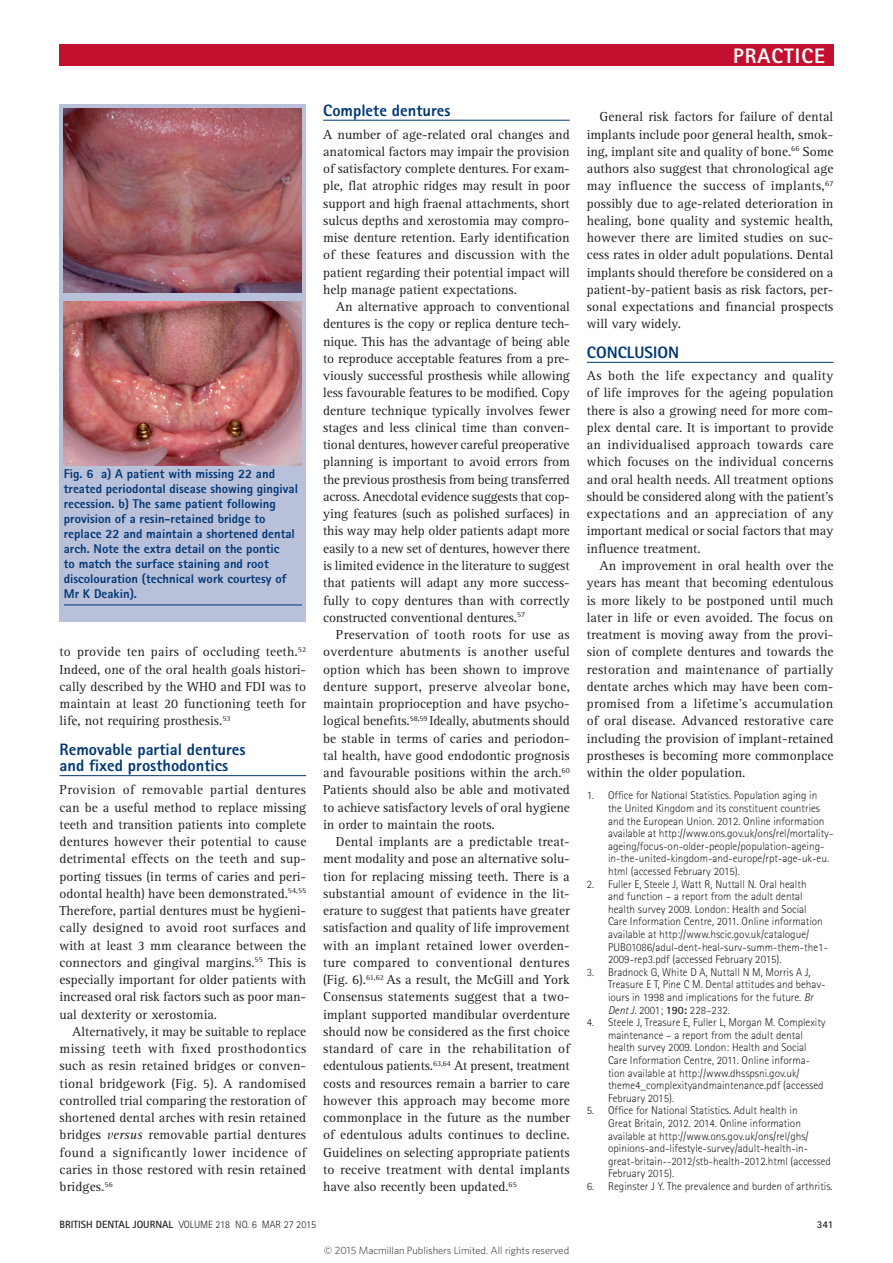
<style>
.page{position:relative;width:893px;height:1263px;background:#fff}
.page>*{position:absolute;margin:0;border:0;box-sizing:border-box;transform-origin:0 0}
.t1{font:21px "Rotis Sans Serif Std Extra Bold 2";letter-spacing:.05em;color:#fff}
.crosshead_2{font:800 16.5px/16.5px "Rotis Sans Serif Std";color:#013775}
.crosshead_1{font:800 16.5px "Rotis Sans Serif Std";color:#013775}
.body{font:13.5px/17.2px "Rotis Serif Std";color:#231f20;text-align:justify}
.body_fullout{font:13.5px/17.2px "Rotis Serif Std";color:#231f20;text-align:justify}
.table_fig_caption{font:800 12.75px/15px "Rotis Sans Serif Std";color:#013775}
.references{font:300 11.25px/12.6px "Rotis Sans Serif Std";color:#231f20}
.t2{font:300 10.5px "Whitney";color:#231f20}
.t3{font:300 10.5px "Rotis Sans Serif Std";color:#231f20}
.t4{font:700 10.5px "Rotis Sans Serif Std";color:#231f20}
.s1{font-style:italic}
.s2{font-weight:700}
</style>
<div class="page">
<div style="left:59px;top:45px;width:774px;height:21px;background:#c3102e"></div>
<hr style="left:60px;top:775px;width:246px;height:1px;background:#013775">
<hr style="left:323px;top:120px;width:247px;height:1px;background:#013775">
<hr style="left:587px;top:362px;width:246px;height:1px;background:#013775">
<div style="left:60px;top:104px;width:246px;height:518px;background:#b9c0d9"></div>
<img style="left:64px;top:108px;width:238px;height:185px">
<img style="left:64px;top:301px;width:238px;height:164px">
<hr style="left:64px;top:605px;width:238px;height:1px;background:#013775">
<h1 class="t1" style="left:733px;top:42px;width:93px">PRACTICE</h1>
<p class="table_fig_caption" style="left:64px;top:466px;width:236px">Fig. 6 a) A patient with missing 22 and treated periodontal disease showing gingival recession. b) The same patient following provision of a resin-retained bridge to replace 22 and maintain a shortened dental arch. Note the extra detail on the pontic<br>to match the surface staining and root discolouration (technical work courtesy of Mr K Deakin).</p>
<p class="body_fullout" style="left:60px;top:643px;width:248px">to provide ten pairs of occluding teeth.<sup>52<br></sup>Indeed, one of the oral health goals histori&shy;cally described by the WHO and FDI was to maintain at least 20 functioning teeth for life, not requiring prosthesis.<sup>53</sup></p>
<p class="crosshead_2" style="left:60px;top:740px;width:188px">Removable partial dentures and fixed prosthodontics</p>
<p class="body_fullout" style="left:60px;top:781px;width:248px">Provision of removable partial dentures can be a useful method to replace missing teeth and transition patients into complete dentures however their potential to cause detrimental effects on the teeth and sup&shy;porting tissues (in terms of caries and peri&shy;odontal health) have been demonstrated.<sup>54,55<br></sup>Therefore, partial dentures must be hygieni&shy;cally designed to avoid root surfaces and with at least 3 mm clearance between the connectors and gingival margins.<sup>55</sup> This is especially important for older patients with increased oral risk factors such as poor man&shy;ual dexterity or xerostomia.</p>
<p class="body" style="left:60px;top:1023px;width:248px;text-indent:13px">Alternatively, it may be suitable to replace missing teeth with fixed prosthodontics such as resin retained bridges or conven&shy;tional bridgework (Fig. 5). A randomised controlled trial comparing the restoration of shortened dental arches with resin retained bridges <span class="s1">versus</span> removable partial dentures found a significantly lower incidence of caries in those restored with resin retained bridges.<sup>56</sup></p>
<p class="crosshead_2" style="left:323px;top:102px;width:129px">Complete dentures</p>
<p class="body_fullout" style="left:323px;top:126px;width:248px">A number of age-related oral changes and anatomical factors may impair the provision of satisfactory complete dentures. For exam&shy;ple, flat atrophic ridges may result in poor support and high fraenal attachments, short sulcus depths and xerostomia may compro&shy;mise denture retention. Early identification of these features and discussion with the patient regarding their potential impact will help manage patient expectations.</p>
<p class="body" style="left:323px;top:298px;width:248px;text-indent:13px">An alternative approach to conventional dentures is the copy or replica denture tech&shy;nique. This has the advantage of being able to reproduce acceptable features from a pre&shy;viously successful prosthesis while allowing less favourable features to be modified. Copy denture technique typically involves fewer stages and less clinical time than conven&shy;tional dentures, however careful preoperative planning is important to avoid errors from the previous prosthesis from being transferred across. Anecdotal evidence suggests that cop&shy;ying features (such as polished surfaces) in this way may help older patients adapt more easily to a new set of dentures, however there is limited evidence in the literature to suggest that patients will adapt any more success&shy;fully to copy dentures than with correctly constructed conventional dentures.<sup>57</sup></p>
<p class="body" style="left:323px;top:626px;width:248px;text-indent:13px">Preservation of tooth roots for use as overdenture abutments is another useful option which has been shown to improve denture support, preserve alveolar bone, maintain proprioception and have psycho&shy;logical benefits.<sup>58,59</sup> Ideally, abutments should be stable in terms of caries and periodon&shy;tal health, have good endodontic prognosis and favourable positions within the arch.<sup>60<br></sup>Patients should also be able and motivated to achieve satisfactory levels of oral hygiene in order to maintain the roots.</p>
<p class="body" style="left:323px;top:833px;width:248px;text-indent:13px">Dental implants are a predictable treat&shy;ment modality and pose an alternative solu&shy;tion for replacing missing teeth. There is a substantial amount of evidence in the lit&shy;erature to suggest that patients have greater satisfaction and quality of life improvement with an implant retained lower overden&shy;ture compared to conventional dentures (Fig. 6).<sup>61,62</sup> As a result, the McGill and York Consensus statements suggest that a two&shy;implant supported mandibular overdenture should now be considered as the first choice standard of care in the rehabilitation of edentulous patients.<sup>63,64</sup> At present, treatment costs and resources remain a barrier to care however this approach may become more commonplace in the future as the number of edentulous adults continues to decline.<br>Guidelines on selecting appropriate patients to receive treatment with dental implants have also recently been updated.<sup>65</sup></p>
<p class="body" style="left:587px;top:109px;width:248px;text-indent:13px">General risk factors for failure of dental implants include poor general health, smok&shy;ing, implant site and quality of bone.<sup>66</sup> Some authors also suggest that chronological age may influence the success of implants,<sup>67 </sup>possibly due to age-related deterioration in healing, bone quality and systemic health, however there are limited studies on suc&shy;cess rates in older adult populations. Dental implants should therefore be considered on a patient-by-patient basis as risk factors, per&shy;sonal expectations and financial prospects will vary widely.</p>
<p class="crosshead_1" style="left:587px;top:342px;width:94px">CONCLUSION</p>
<p class="body_fullout" style="left:587px;top:367px;width:248px">As both the life expectancy and quality of life improves for the ageing population there is also a growing need for more com&shy;plex dental care. It is important to provide an individualised approach towards care which focuses on the individual concerns and oral health needs. All treatment options should be considered along with the patient’s expectations and an appreciation of any important medical or social factors that may influence treatment.</p>
<p class="body" style="left:587px;top:557px;width:248px;text-indent:13px">An improvement in oral health over the years has meant that becoming edentulous is more likely to be postponed until much later in life or even avoided. The focus on treatment is moving away from the provi&shy;sion of complete dentures and towards the restoration and maintenance of partially dentate arches which may have been com&shy;promised from a lifetime’s accumulation of oral disease. Advanced restorative care including the provision of implant-retained prostheses is becoming more commonplace within the older population.</p>
<p class="references" style="left:608px;top:789px;width:227px;text-indent:-21px">1. Office for National Statistics. Population aging in the United Kingdom and its constituent countries and the European Union. 2012. Online information available at http://www.ons.gov.uk/ons/rel/mortality&shy;ageing/focus-on-older-people/population-ageing&shy;in-the-united-kingdom-and-europe/rpt-age-uk-eu. html (accessed February 2015).</p>
<p class="references" style="left:608px;top:877px;width:221px;text-indent:-21px">2. Fuller E, Steele J, Watt R, Nuttall N. Oral health<br>and function – a report from the adult dental health survey 2009. London: Health and Social Care Information Centre, 2011. Online information available at http://www.hscic.gov.uk/catalogue/ PUB01086/adul-dent-heal-surv-summ-them-the1- 2009-rep3.pdf (accessed February 2015).</p>
<p class="references" style="left:608px;top:966px;width:219px;text-indent:-21px">3. Bradnock G, White D A, Nuttall N M, Morris A J, Treasure E T, Pine C M. Dental attitudes and behav&shy;iours in 1998 and implications for the future. <span class="s1">Br Dent J</span>. 2001; <span class="s2">190:</span> 228–232.</p>
<p class="references" style="left:608px;top:1016px;width:219px;text-indent:-21px">4. Steele J, Treasure E, Fuller L, Morgan M. Complexity maintenance – a report from the adult dental health survey 2009. London: Health and Social Care Information Centre, 2011. Online informa&shy;tion available at http://www.dhsspsni.gov.uk/ theme4_complexityandmaintenance.pdf (accessed February 2015).</p>
<p class="references" style="left:608px;top:1104px;width:224px;text-indent:-21px">5. Office for National Statistics. Adult health in<br>Great Britain, 2012. 2014. Online information available at http://www.ons.gov.uk/ons/rel/ghs/ opinions-and-lifestyle-survey/adult-health-in&shy;great-britain--2012/stb-health-2012.html (accessed February 2015).</p>
<p class="references" style="left:587px;top:1180px;width:247px">6. Reginster J Y. The prevalence and burden of arthritis.</p>
<p class="t3" style="left:60px;top:1218px;width:258px"><span class="s2">BRITISH DENTAL JOURNAL</span> VOLUME 218 NO. 6 MAR 27 2015</p>
<p class="t4" style="left:817px;top:1217px;width:18px">341</p>
<p class="t2" style="left:324px;top:1243px;width:247px">© 2015 Macmillan Publishers Limited. All rights reserved</p>
</div>
